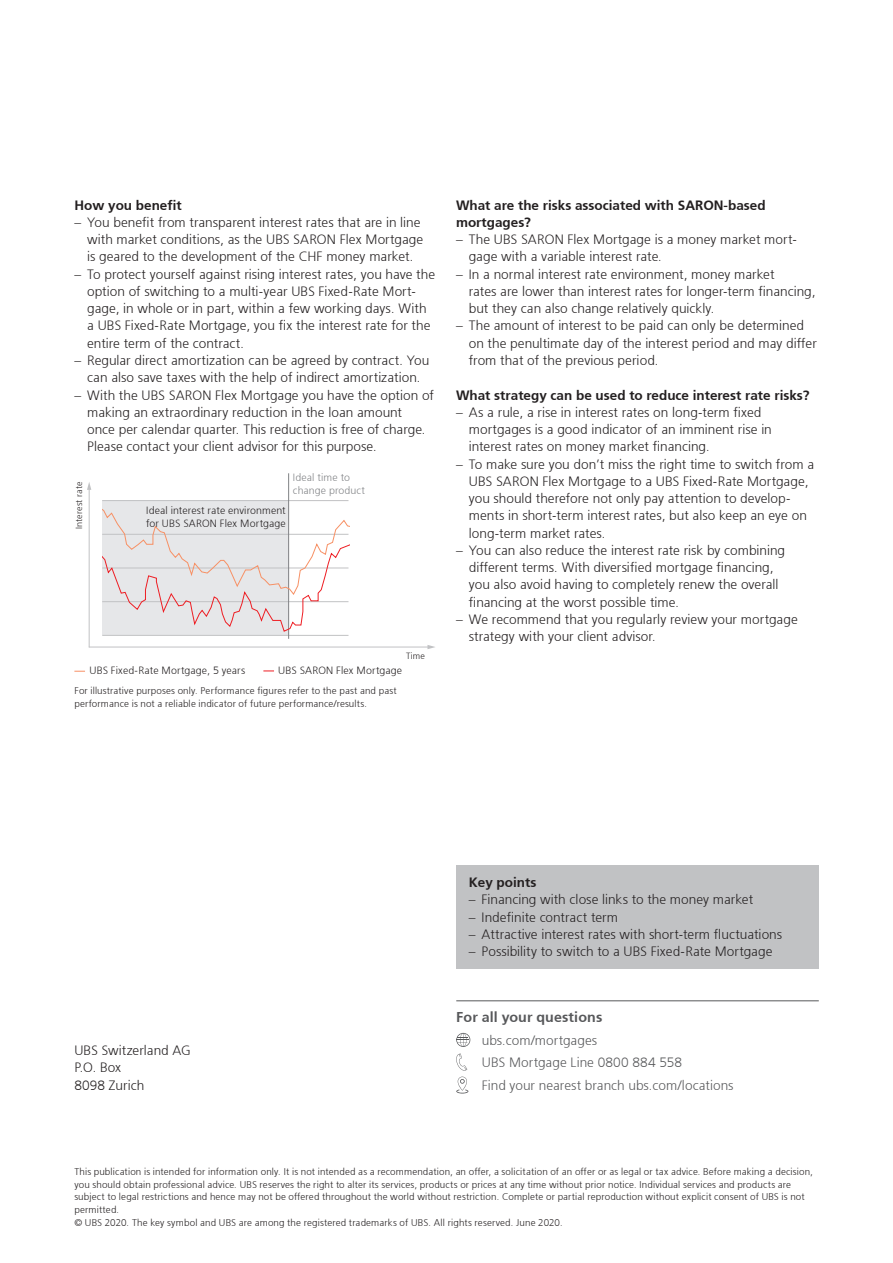
<style>
.page{position:relative;width:893px;height:1263px;background:#fff}
.page>*{position:absolute;margin:0;border:0;box-sizing:border-box;transform-origin:0 0}
.UBS_Template_Body_co{font:300 14.25px "Frutiger 45";letter-spacing:.005em;color:#57585a}
.Body_copy___9_pt{font:300 13.5px/17.2px "Frutiger 45";letter-spacing:.005em;color:#231f20}
.UBS_Template_Body_co-2{font:300 13.5px "Frutiger 45";letter-spacing:.005em;color:#57585a}
.Subtitle__9_pt{font:300 13.5px "Frutiger 45";color:#231f20}
.Body_copy___9_pt-2{font:300 13.5px/17.2px "Frutiger 45";color:#231f20}
.t1{font:300 10.5px/12.6px "Frutiger 45";letter-spacing:.015em;color:#231f20}
.t2{font:300 10.5px/12.6px "Frutiger 45";letter-spacing:.01em;color:#808285}
.Disclaimer{font:300 9.75px/12.8px "Frutiger 45";letter-spacing:.015em;color:#231f20}
.t3{font:300 9px "Frutiger 45";letter-spacing:.015em;color:#231f20}
</style>
<div class="page">
<div style="left:102px;top:501px;width:187px;height:134px;background:#e6e7e9"></div>
<hr style="left:102px;top:635px;width:246px;height:1px;background:#c1c2c4">
<hr style="left:288px;top:473px;width:1px;height:166px;background:#808285">
<hr style="left:89px;top:647px;width:340px;height:1px;background:#c1c2c4">
<svg style="left:427px;top:645px;width:8px;height:4px"></svg>
<svg style="left:102px;top:499px;width:248px;height:133px"></svg>
<hr style="left:89px;top:488px;width:1px;height:159px;background:#c1c2c4">
<svg style="left:87px;top:482px;width:4px;height:8px"></svg>
<div style="left:456px;top:865px;width:363px;height:104px;background:#c1c2c4"></div>
<hr style="left:456px;top:1000px;width:363px;height:1px;background:#57585a">
<svg style="left:456px;top:1033px;width:14px;height:14px"></svg>
<svg style="left:456px;top:1053px;width:12px;height:40px"></svg>
<p class="Subtitle__9_pt" style="left:74px;top:197px;width:109px">How you benefit</p>
<p class="Body_copy___9_pt" style="left:87px;top:214px;width:338px;text-indent:-13px">– You benefit from transparent interest rates that are in line with market conditions, as the UBS SARON Flex Mortgage is geared to the development of the CHF money market.</p>
<p class="Body_copy___9_pt" style="left:87px;top:265px;width:349px;text-indent:-13px">– To protect yourself against rising interest rates, you have the option of switching to a multi-year UBS Fixed-Rate Mort&shy;gage, in whole or in part, within a few working days. With a UBS Fixed-Rate Mortgage, you fix the interest rate for the entire term of the contract.</p>
<p class="Body_copy___9_pt" style="left:74px;top:352px;width:356px;text-align:center">– Regular direct amortization can be agreed by contract. You can also save taxes with the help of indirect amortization.</p>
<p class="Body_copy___9_pt" style="left:87px;top:386px;width:348px;text-indent:-13px">– With the UBS SARON Flex Mortgage you have the option of making an extraordinary reduction in the loan amount<br>once per calendar quarter. This reduction is free of charge.<br>Please contact your client advisor for this purpose.</p>
<p class="t3" style="left:74px;top:529px;width:49px;rotate:-90deg">Interest rate</p>
<p class="t2" style="left:293px;top:471px;width:74px">Ideal time to change product</p>
<p class="t1" style="left:146px;top:504px;width:141px">Ideal interest rate environment for UBS SARON Flex Mortgage</p>
<p class="t3" style="left:406px;top:651px;width:21px">Time</p>
<p class="t1" style="left:90px;top:664px;width:157px">UBS Fixed-Rate Mortgage, 5 years</p>
<p class="t1" style="left:278px;top:664px;width:125px">UBS SARON Flex Mortgage</p>
<p class="Disclaimer" style="left:74px;top:684px;width:324px">For illustrative purposes only. Performance figures refer to the past and past performance is not a reliable indicator of future performance/results.</p>
<p class="Body_copy___9_pt-2" style="left:456px;top:196px;width:311px">What are the risks associated with SARON-based mortgages?</p>
<p class="Body_copy___9_pt" style="left:469px;top:231px;width:330px;text-indent:-13px">– The UBS SARON Flex Mortgage is a money market mort&shy;gage with a variable interest rate.</p>
<p class="Body_copy___9_pt" style="left:469px;top:265px;width:348px;text-indent:-13px">– In a normal interest rate environment, money market<br>rates are lower than interest rates for longer-term financing, but they can also change relatively quickly.</p>
<p class="Body_copy___9_pt" style="left:469px;top:317px;width:349px;text-indent:-13px">– The amount of interest to be paid can only be determined on the penultimate day of the interest period and may differ from that of the previous period.</p>
<p class="Subtitle__9_pt" style="left:456px;top:387px;width:355px">What strategy can be used to reduce interest rate risks?</p>
<p class="Body_copy___9_pt" style="left:469px;top:403px;width:304px;text-indent:-13px">– As a rule, a rise in interest rates on long-term fixed mortgages is a good indicator of an imminent rise in interest rates on money market financing.</p>
<p class="Body_copy___9_pt" style="left:469px;top:455px;width:347px;text-indent:-13px">– To make sure you don’t miss the right time to switch from a UBS SARON Flex Mortgage to a UBS Fixed-Rate Mortgage, you should therefore not only pay attention to develop&shy;ments in short-term interest rates, but also keep an eye on long-term market rates.</p>
<p class="Body_copy___9_pt" style="left:469px;top:541px;width:318px;text-indent:-13px">– You can also reduce the interest rate risk by combining different terms. With diversified mortgage financing, you also avoid having to completely renew the overall financing at the worst possible time.</p>
<p class="Body_copy___9_pt" style="left:469px;top:610px;width:330px;text-indent:-13px">– We recommend that you regularly review your mortgage strategy with your client advisor.</p>
<p class="Body_copy___9_pt" style="left:74px;top:1042px;width:118px">UBS Switzerland AG</p>
<p class="Body_copy___9_pt" style="left:74px;top:1059px;width:48px">P.O. Box</p>
<p class="Body_copy___9_pt" style="left:74px;top:1076px;width:71px">8098 Zurich</p>
<p class="Subtitle__9_pt" style="left:469px;top:874px;width:69px">Key points</p>
<p class="Body_copy___9_pt" style="left:469px;top:891px;width:286px">– Financing with close links to the money market</p>
<p class="Body_copy___9_pt" style="left:469px;top:908px;width:151px">– Indefinite contract term</p>
<p class="Body_copy___9_pt" style="left:469px;top:925px;width:315px">– Attractive interest rates with short-term fluctuations</p>
<p class="Body_copy___9_pt" style="left:469px;top:943px;width:305px">– Possibility to switch to a UBS Fixed-Rate Mortgage</p>
<p class="UBS_Template_Body_co" style="left:456px;top:1009px;width:148px">For all your questions</p>
<p class="UBS_Template_Body_co-2" style="left:482px;top:1032px;width:117px">ubs.com/mortgages</p>
<p class="UBS_Template_Body_co-2" style="left:482px;top:1055px;width:202px">UBS Mortgage Line 0800 884 558</p>
<p class="UBS_Template_Body_co-2" style="left:482px;top:1077px;width:253px">Find your nearest branch ubs.com/locations</p>
<p class="Disclaimer" style="left:74px;top:1165px;width:740px">This publication is intended for information only. It is not intended as a recommendation, an offer, a solicitation of an offer or as legal or tax advice. Before making a decision, you should obtain professional advice. UBS reserves the right to alter its services, products or prices at any time without prior notice. Individual services and products are subject to legal restrictions and hence may not be offered throughout the world without restriction. Complete or partial reproduction without explicit consent of UBS is not permitted.</p>
<p class="Disclaimer" style="left:74px;top:1216px;width:490px">© UBS 2020. The key symbol and UBS are among the registered trademarks of UBS. All rights reserved. June 2020.</p>
</div>
